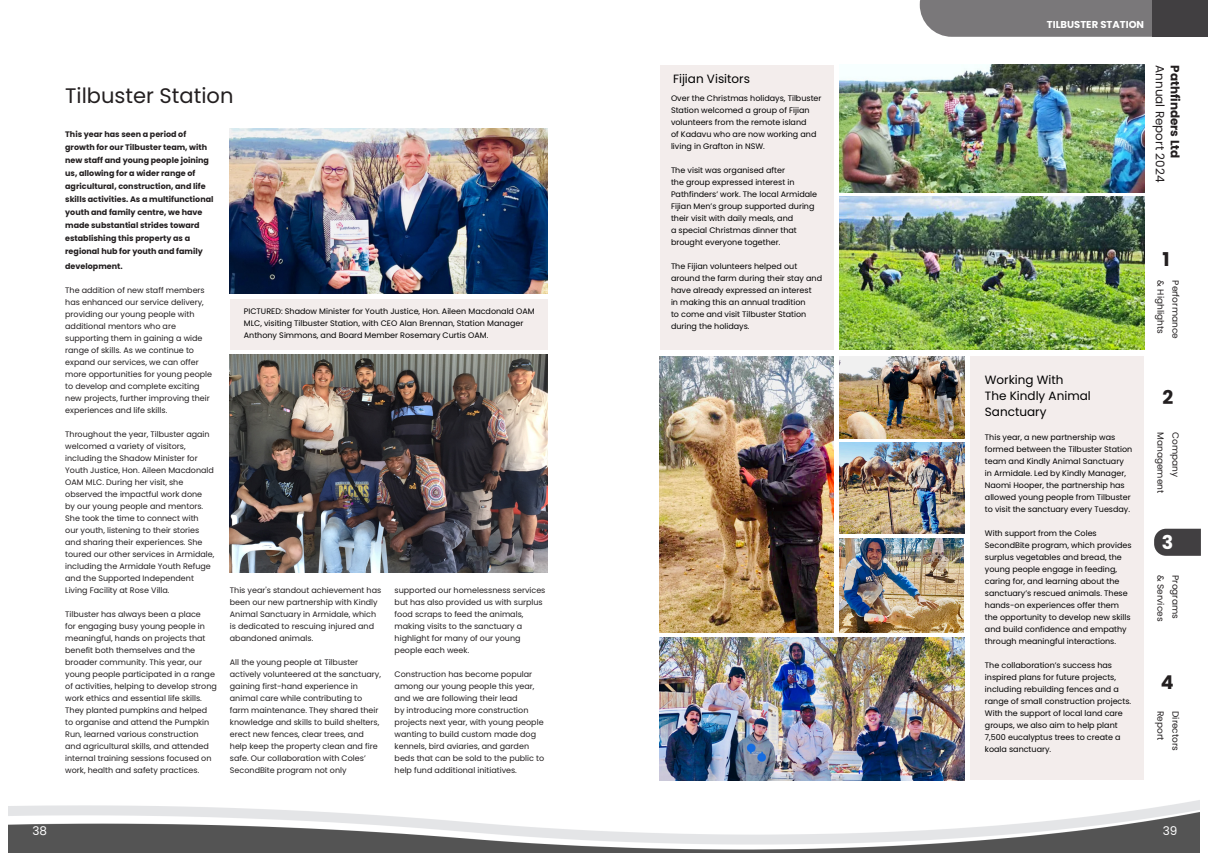
<style>
.page{position:relative;width:1208px;height:859px;background:#fff}
.page>*{position:absolute;margin:0;border:0;box-sizing:border-box;transform-origin:0 0}
.Body_Text_-_Bold__Justify{font:21px "Poppins";color:#231f20}
.t1{font:700 19px "Poppins";color:#231f20}
.Body_Text_-_Bold__Justify-2{font:700 19px "Poppins";color:#fff}
.Body_Text_-_Bold__Justify-3{font:12px "Poppins";color:#000}
.t2{font:12px "Poppins";color:#231f20}
.t3{font:700 12px "Poppins";color:#231f20}
.t4{font:12px "Poppins";color:#fff}
.Body_Text_-_Regular__Justify{font:700 10px "Poppins";color:#fff}
.t5{font:9px "Poppins";color:#231f20}
.Body_Text_-_Bold__Justify-4{font:8px/12px "Poppins";color:#231f20}
.Body_Text_-_Bold__Justify-5{font:8px/12px "Poppins";color:#000}
.Body_Text_-_Bold__Justify-6{font:700 8px/13px "Poppins";color:#231f20}
</style>
<div class="page">
<svg style="left:1154px;top:529px;width:46px;height:27px"></svg>
<div style="left:970px;top:357px;width:174px;height:423px;background:#f3edec"></div>
<div style="left:660px;top:65px;width:173px;height:284px;background:#f3edec"></div>
<div style="left:919px;top:0;width:233px;height:37px;background:#7a787a"></div>
<div style="left:1152px;top:0;width:56px;height:37px;background:#413f41"></div>
<img style="left:660px;top:357px;width:173px;height:276px">
<img style="left:839px;top:443px;width:125px;height:91px">
<img style="left:839px;top:357px;width:125px;height:82px">
<img style="left:839px;top:538px;width:124px;height:95px">
<img style="left:839px;top:65px;width:305px;height:128px">
<img style="left:839px;top:197px;width:305px;height:152px">
<div style="left:230px;top:299px;width:317px;height:51px;background:#f3edec"></div>
<img style="left:230px;top:129px;width:317px;height:165px">
<img style="left:230px;top:355px;width:317px;height:218px">
<img style="left:660px;top:638px;width:304px;height:142px">
<img style="left:9px;top:800px;width:1190px;height:52px">
<p class="Body_Text_-_Bold__Justify" style="left:65px;top:83px;width:170px">Tilbuster Station</p>
<p class="Body_Text_-_Bold__Justify-6" style="left:65px;top:128px;width:150px">This year has seen a period of growth for our Tilbuster team, with new staff and young people joining us, allowing for a wider range of agricultural, construction, and life skills activities. As a multifunctional youth and family centre, we have made substantial strides toward establishing this property as a regional hub for youth and family</p>
<p class="Body_Text_-_Bold__Justify-6" style="left:65px;top:260px;width:59px">development.</p>
<p class="Body_Text_-_Bold__Justify-4" style="left:65px;top:284px;width:148px">The addition of new staff members has enhanced our service delivery, providing our young people with additional mentors who are supporting them in gaining a wide range of skills. As we continue to expand our services, we can offer more opportunities for young people to develop and complete exciting new projects, further improving their experiences and life skills.</p>
<p class="Body_Text_-_Bold__Justify-4" style="left:65px;top:428px;width:151px">Throughout the year, Tilbuster again welcomed a variety of visitors, including the Shadow Minister for Youth Justice, Hon. Aileen Macdonald OAM MLC. During her visit, she observed the impactful work done<br>by our young people and mentors.<br>She took the time to connect with<br>our youth, listening to their stories and sharing their experiences. She toured our other services in Armidale, including the Armidale Youth Refuge and the Supported Independent Living Facility at Rose Villa.</p>
<p class="Body_Text_-_Bold__Justify-4" style="left:65px;top:608px;width:153px">Tilbuster has always been a place<br>for engaging busy young people in meaningful, hands on projects that benefit both themselves and the broader community. This year, our young people participated in a range of activities, helping to develop strong work ethics and essential life skills.<br>They planted pumpkins and helped to organise and attend the Pumpkin Run, learned various construction<br>and agricultural skills, and attended internal training sessions focused on work, health and safety practices.</p>
<p class="Body_Text_-_Bold__Justify-5" style="left:244px;top:306px;width:292px">PICTURED: Shadow Minister for Youth Justice, Hon. Aileen Macdonald OAM<br>MLC, visiting Tilbuster Station, with CEO Alan Brennan, Station Manager<br>Anthony Simmons, and Board Member Rosemary Curtis OAM.</p>
<p class="Body_Text_-_Bold__Justify-4" style="left:230px;top:584px;width:153px">This year's standout achievement has been our new partnership with Kindly Animal Sanctuary in Armidale, which is dedicated to rescuing injured and abandoned animals.</p>
<p class="Body_Text_-_Bold__Justify-4" style="left:230px;top:656px;width:152px">All the young people at Tilbuster actively volunteered at the sanctuary, gaining first-hand experience in animal care while contributing to farm maintenance. They shared their knowledge and skills to build shelters, erect new fences, clear trees, and help keep the property clean and fire safe. Our collaboration with Coles’ SecondBite program not only</p>
<p class="Body_Text_-_Bold__Justify-4" style="left:394px;top:584px;width:152px">supported our homelessness services but has also provided us with surplus food scraps to feed the animals, making visits to the sanctuary a highlight for many of our young people each week.</p>
<p class="Body_Text_-_Bold__Justify-4" style="left:394px;top:668px;width:151px">Construction has become popular among our young people this year, and we are following their lead<br>by introducing more construction projects next year, with young people wanting to build custom made dog kennels, bird aviaries, and garden beds that can be sold to the public to help fund additional initiatives.</p>
<p class="Body_Text_-_Bold__Justify-3" style="left:673px;top:72px;width:78px">Fijian Visitors</p>
<p class="Body_Text_-_Bold__Justify-5" style="left:671px;top:92px;width:152px">Over the Christmas holidays, Tilbuster Station welcomed a group of Fijian volunteers from the remote island<br>of Kadavu who are now working and living in Grafton in NSW.</p>
<p class="Body_Text_-_Bold__Justify-5" style="left:671px;top:164px;width:148px">The visit was organised after<br>the group expressed interest in<br>Pathfinders’ work. The local Armidale<br>Fijian Men’s group supported during their visit with daily meals, and<br>a special Christmas dinner that brought everyone together.</p>
<p class="Body_Text_-_Bold__Justify-5" style="left:671px;top:260px;width:153px">The Fijian volunteers helped out around the farm during their stay and have already expressed an interest<br>in making this an annual tradition<br>to come and visit Tilbuster Station during the holidays.</p>
<p class="Body_Text_-_Regular__Justify" style="left:1047px;top:18px;width:99px">TILBUSTER STATION</p>
<h3 class="t2" style="left:1166px;top:65px;width:118px;rotate:90deg">Annual Report 2024</h3>
<h3 class="t3" style="left:1181px;top:65px;width:95px;rotate:90deg">Pathfinders Ltd</h3>
<p class="Body_Text_-_Bold__Justify-3" style="left:985px;top:373px;width:80px">Working With</p>
<p class="Body_Text_-_Bold__Justify-3" style="left:985px;top:389px;width:107px">The Kindly Animal</p>
<p class="Body_Text_-_Bold__Justify-3" style="left:985px;top:405px;width:63px">Sanctuary</p>
<p class="Body_Text_-_Bold__Justify-5" style="left:985px;top:431px;width:149px">This year, a new partnership was formed between the Tilbuster Station team and Kindly Animal Sanctuary in Armidale. Led by Kindly Manager, Naomi Hooper, the partnership has allowed young people from Tilbuster to visit the sanctuary every Tuesday.</p>
<p class="Body_Text_-_Bold__Justify-5" style="left:985px;top:527px;width:148px">With support from the Coles SecondBite program, which provides surplus vegetables and bread, the young people engage in feeding, caring for, and learning about the sanctuary’s rescued animals. These hands-on experiences offer them the opportunity to develop new skills and build confidence and empathy through meaningful interactions.</p>
<p class="Body_Text_-_Bold__Justify-5" style="left:985px;top:659px;width:148px">The collaboration’s success has inspired plans for future projects, including rebuilding fences and a range of small construction projects.<br>With the support of local land care groups, we also aim to help plant<br>7,500 eucalyptus trees to create a koala sanctuary.</p>
<h2 class="t1" style="left:1162px;top:249px;width:9px">1</h2>
<p class="t5" style="left:1166px;top:280px;width:55px;rotate:90deg">&amp; Highlights</p>
<p class="t5" style="left:1181px;top:280px;width:60px;rotate:90deg">Performance</p>
<h2 class="t1" style="left:1162px;top:386px;width:12px">2</h2>
<p class="t5" style="left:1166px;top:432px;width:63px;rotate:90deg">Management</p>
<p class="t5" style="left:1181px;top:432px;width:46px;rotate:90deg">Company</p>
<p class="Body_Text_-_Bold__Justify-2" style="left:1161px;top:531px;width:13px">3</p>
<p class="t5" style="left:1166px;top:575px;width:48px;rotate:90deg">&amp; Services</p>
<p class="t5" style="left:1181px;top:575px;width:45px;rotate:90deg">Programs</p>
<h2 class="t1" style="left:1160px;top:671px;width:14px">4</h2>
<p class="t5" style="left:1166px;top:711px;width:31px;rotate:90deg">Report</p>
<p class="t5" style="left:1181px;top:711px;width:42px;rotate:90deg">Directors</p>
<h3 class="t4" style="left:32px;top:823px;width:16px">38</h3>
<h3 class="t4" style="left:1162px;top:823px;width:16px">39</h3>
</div>
